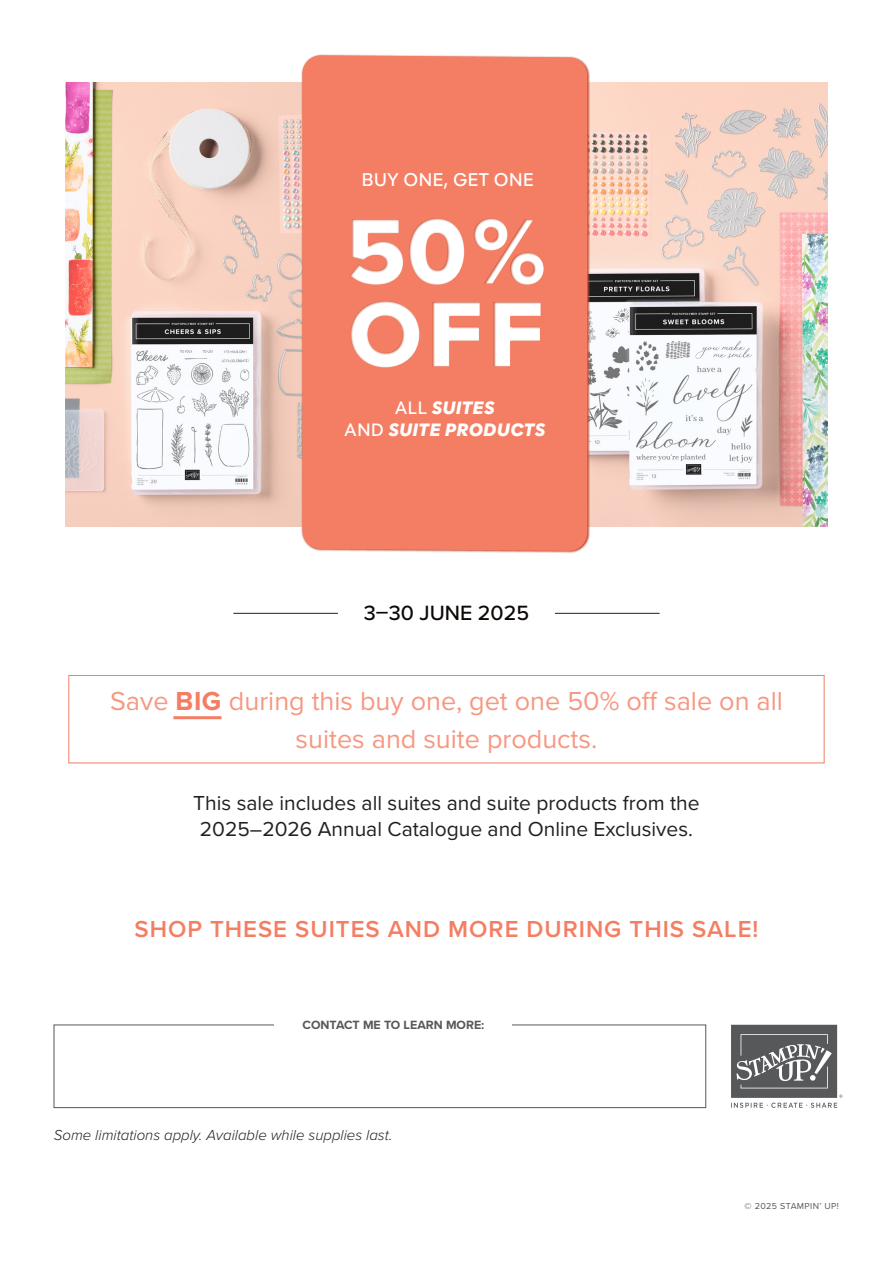
<style>
.page{position:relative;width:893px;height:1263px;background:#fff}
.page>*{position:absolute;margin:0;border:0;box-sizing:border-box;transform-origin:0 0}
.t1{font:27px "Proxima Nova";color:#f69882}
.t2{font:600 24px "Proxima Nova";letter-spacing:.04em;color:#f47e63}
.t3{font:500 21.45px "Proxima Nova";color:#0c0806}
.t4{font:21px "Proxima Nova";color:#231f20}
.t5{font:500 18.75px "Polymath";letter-spacing:.025em;color:#fff}
.t6{font:italic 900 18.3px "Polymath";letter-spacing:.025em;color:#fff}
.t7{font:italic 300 15px "Proxima Nova";color:#231f20}
.t8{font:700 12.45px "Proxima Nova";color:#57585a}
.t9{font:9px "Proxima Nova";letter-spacing:.04em;color:#57585a}
.s1{font-weight:500;font-style:normal}
.s2{font-weight:700;color:#f47e63}
</style>
<div class="page">
<hr style="left:233px;top:613px;width:427px;height:1px;background:#231f20">
<div style="left:338px;top:603px;width:217px;height:20px;background:#fff"></div>
<div style="left:54px;top:1025px;width:652px;height:83px;border:1px solid #57585a"></div>
<div style="left:275px;top:1015px;width:237px;height:19px;background:#fff"></div>
<svg style="left:731px;top:1025px;width:111px;height:83px"></svg>
<hr style="left:173px;top:716px;width:48px;height:3px;background:#f47e63">
<div style="left:68px;top:675px;width:756px;height:88px;border:1px solid #f47e63"></div>
<img style="left:65px;top:82px;width:236px;height:445px">
<img style="left:590px;top:82px;width:238px;height:445px">
<svg style="left:302px;top:55px;width:285px;height:496px;fill:#f47e63"></svg>
<p class="t5" style="left:362px;top:166px;width:173px">BUY ONE, GET ONE</p>
<p class="t6" style="left:395px;top:394px;width:102px"><span class="s1">ALL</span> SUITES</p>
<p class="t6" style="left:344px;top:416px;width:203px"><span class="s1">AND</span> SUITE PRODUCTS</p>
<p class="t3" style="left:364px;top:600px;width:167px">3–30 JUNE 2025</p>
<p class="t1" style="left:110px;top:685px;width:674px">Save <span class="s2">BIG</span> during this buy one, get one 50% off sale on all</p>
<p class="t1" style="left:296px;top:723px;width:303px">suites and suite products.</p>
<p class="t4" style="left:193px;top:791px;width:508px">This sale includes all suites and suite products from the</p>
<p class="t4" style="left:200px;top:817px;width:495px">2025–2026 Annual Catalogue and Online Exclusives.</p>
<p class="t2" style="left:135px;top:915px;width:625px">SHOP THESE SUITES AND MORE DURING THIS SALE!</p>
<p class="t8" style="left:303px;top:1017px;width:183px">CONTACT ME TO LEARN MORE:</p>
<p class="t7" style="left:54px;top:1126px;width:340px">Some limitations apply. Available while supplies last.</p>
<p class="t9" style="left:745px;top:1200px;width:96px">© 2025 STAMPIN’ UP!</p>
</div>
